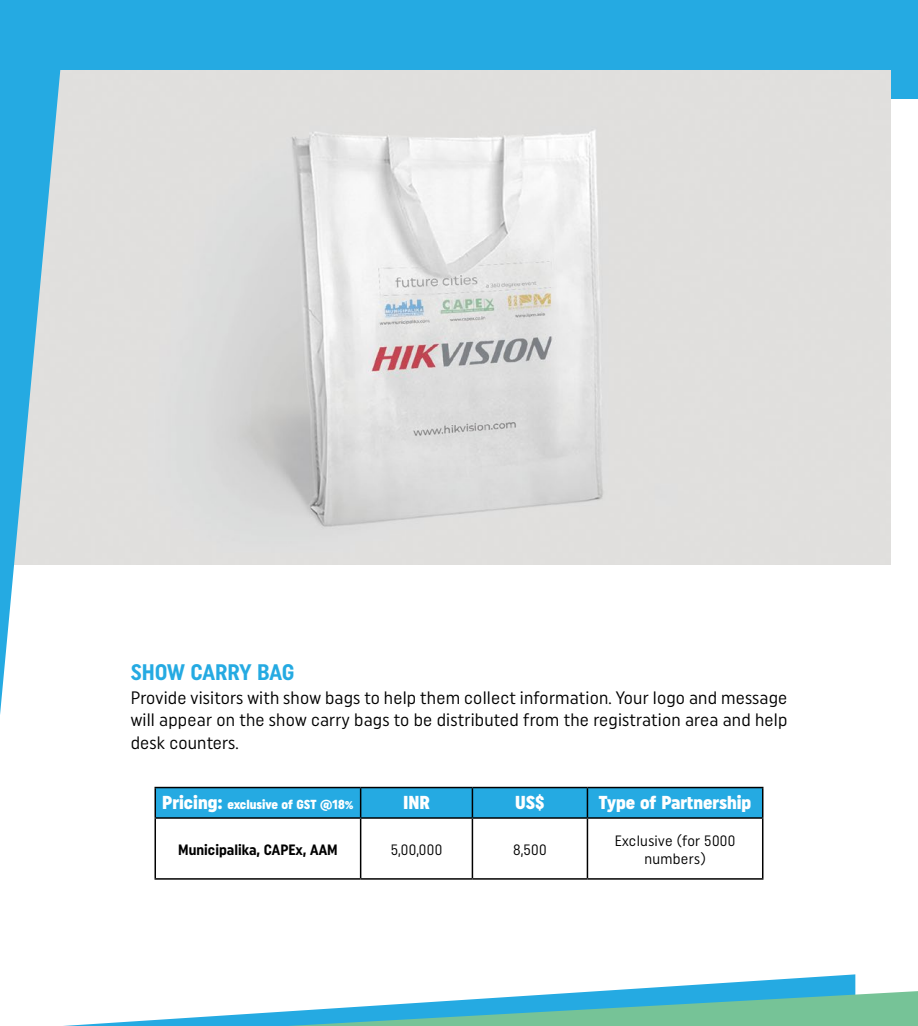
<style>
.page{position:relative;width:918px;height:1026px;background:#fff}
.page>*{position:absolute;margin:0;border:0;box-sizing:border-box;transform-origin:0 0}
.t1{font:700 22.5px "Uniform Condensed";letter-spacing:-.01em;color:#25aae2}
.t2{font:900 18.75px "Uniform Condensed";color:#fff}
.t3{font:18px/22.5px "Uniform Condensed";letter-spacing:.01em;color:#000;text-align:justify}
.t4{font:15px/18px "Uniform Condensed";letter-spacing:.02em;color:#000;text-align:center}
.t5{font:700 15px "Uniform Condensed";color:#000}
.t6{font:900 13.2px "Uniform Condensed";color:#fff}
.s1{font-size:18.75px}
</style>
<div class="page">
<div style="left:0;top:0;width:918px;height:98px;background:#25aae2"></div>
<img style="left:60px;top:70px;width:831px;height:495px">
<svg style="left:63px;top:974px;width:792px;height:52px"></svg>
<svg style="left:287px;top:991px;width:631px;height:35px;background:#6dc3c0"></svg>
<hr style="left:155px;top:819px;width:1px;height:59px;background:#000">
<hr style="left:360px;top:819px;width:1px;height:59px;background:#000">
<hr style="left:472px;top:819px;width:1px;height:59px;background:#000">
<hr style="left:587px;top:819px;width:1px;height:59px;background:#000">
<hr style="left:762px;top:819px;width:1px;height:59px;background:#000">
<hr style="left:155px;top:878px;width:206px;height:2px;background:#000">
<hr style="left:361px;top:878px;width:111px;height:2px;background:#000">
<hr style="left:472px;top:878px;width:115px;height:2px;background:#000">
<hr style="left:587px;top:878px;width:176px;height:2px;background:#000">
<hr style="left:155px;top:787px;width:206px;height:1px;background:#000">
<hr style="left:361px;top:787px;width:111px;height:1px;background:#000">
<hr style="left:472px;top:787px;width:115px;height:1px;background:#000">
<hr style="left:587px;top:787px;width:176px;height:1px;background:#000">
<div style="left:155px;top:788px;width:608px;height:29px;background:#25aae2"></div>
<hr style="left:155px;top:817px;width:206px;height:2px;background:#000">
<hr style="left:361px;top:817px;width:111px;height:2px;background:#000">
<hr style="left:472px;top:817px;width:115px;height:2px;background:#000">
<hr style="left:587px;top:817px;width:176px;height:2px;background:#000">
<svg style="left:0;top:74px;width:60px;height:641px;fill:#25aae2"></svg>
<p class="t1" style="left:131px;top:659px;width:165px">SHOW CARRY BAG</p>
<p class="t3" style="left:131px;top:686px;width:658px">Provide visitors with show bags to help them collect information. Your logo and message will appear on the show carry bags to be distributed from the registration area and help desk counters.</p>
<p class="t6" style="left:162px;top:796px;width:193px"><span class="s1">Pricing:</span> exclusive of GST @18%</p>
<p class="t2" style="left:403px;top:791px;width:28px">INR</p>
<p class="t2" style="left:515px;top:791px;width:31px">US$</p>
<p class="t2" style="left:599px;top:791px;width:154px">Type of Partnership</p>
<p class="t5" style="left:178px;top:840px;width:161px">Municipalika, CAPEx, AAM</p>
<p class="t4" style="left:391px;top:840px;width:53px">5,00,000</p>
<p class="t4" style="left:513px;top:840px;width:35px">8,500</p>
<p class="t4" style="left:615px;top:831px;width:122px">Exclusive (for 5000 numbers)</p>
</div>
